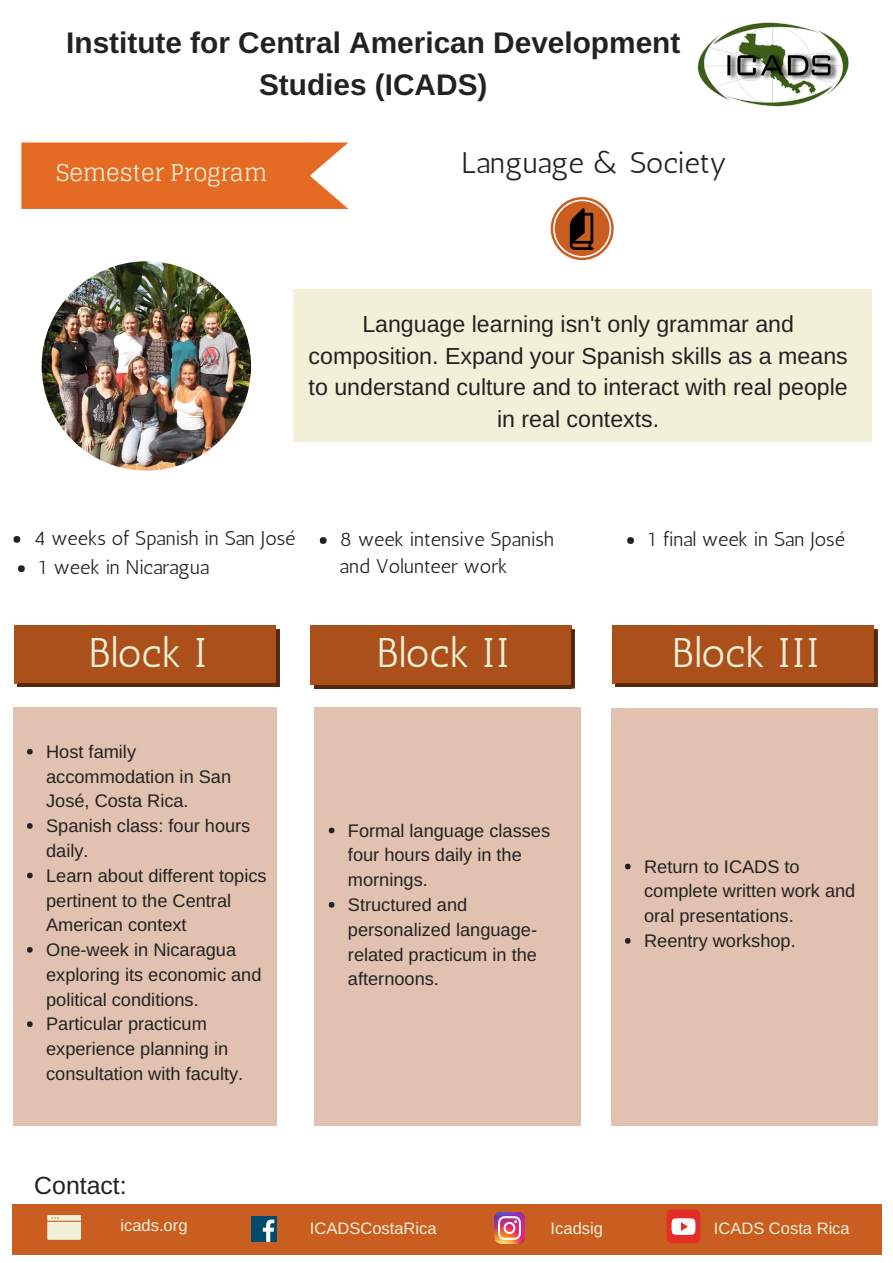
<style>
.page{position:relative;width:893px;height:1263px;background:#fff}
.page>*{position:absolute;margin:0;border:0;box-sizing:border-box;transform-origin:0 0}
.t1{font:41.4px "Antic";color:#f1f1d9}
.t2{font:700 29.85px/41.7px "Arimo";color:#222;text-align:center}
.t3{font:29.85px "Antic";color:#222}
.t4{font:24.9px "Arimo";color:#222}
.t5{font:23.25px/31.5px "Arimo";color:#222;text-align:center}
.t6{font:23.25px "Glegoo";letter-spacing:-.01em;color:#f1f1d9}
.t7{font:19.8px/29.2px "Antic";color:#222}
.t8{font:18.15px/24.8px "Arimo";color:#222}
.t9{font:16.5px "Arimo";color:#f1f1d9}
</style>
<div class="page">
<div style="left:12px;top:1204px;width:870px;height:50px;background:#ca5e20"></div>
<div style="left:293px;top:289px;width:578px;height:152px;background:#f1f1d9"></div>
<div style="left:14px;top:707px;width:263px;height:419px;background:#e1c1af"></div>
<svg style="left:27px;top:749px;width:6px;height:5px"></svg>
<svg style="left:27px;top:823px;width:6px;height:6px"></svg>
<svg style="left:27px;top:873px;width:6px;height:5px"></svg>
<svg style="left:27px;top:947px;width:6px;height:6px"></svg>
<svg style="left:27px;top:1021px;width:6px;height:6px"></svg>
<div style="left:314px;top:707px;width:267px;height:419px;background:#e1c1af"></div>
<svg style="left:329px;top:828px;width:5px;height:5px"></svg>
<svg style="left:329px;top:902px;width:5px;height:6px"></svg>
<div style="left:611px;top:708px;width:267px;height:418px;background:#e1c1af"></div>
<svg style="left:625px;top:864px;width:6px;height:5px"></svg>
<svg style="left:625px;top:938px;width:6px;height:6px"></svg>
<svg style="left:21px;top:142px;width:327px;height:66px;background:#e67432"></svg>
<img style="left:42px;top:261px;width:209px;height:210px;border-radius:50%">
<div style="left:251px;top:1216px;width:26px;height:26px;background:#014b6f"></div>
<svg style="left:263px;top:1219px;width:11px;height:23px"></svg>
<img style="left:494px;top:1213px;width:31px;height:30px">
<div style="left:667px;top:1209px;width:33px;height:34px;background:#e52d27;border-radius:5px"></div>
<svg style="left:671px;top:1218px;width:24px;height:17px"></svg>
<div style="left:17px;top:625px;width:259px;height:59px;background:#ab501b"></div>
<hr style="left:17px;top:684px;width:259px;height:3px;background:#55280d">
<svg style="left:276px;top:629px;width:4px;height:58px"></svg>
<hr style="left:14px;top:625px;width:4px;height:59px;background:#ab501b">
<div style="left:314px;top:625px;width:257px;height:60px;background:#ab501b"></div>
<hr style="left:314px;top:685px;width:257px;height:3px;background:#55280d">
<svg style="left:571px;top:629px;width:4px;height:59px"></svg>
<hr style="left:310px;top:625px;width:4px;height:60px;background:#ab501b">
<div style="left:615px;top:625px;width:259px;height:59px;background:#ab501b"></div>
<hr style="left:615px;top:684px;width:259px;height:3px;background:#55280d">
<svg style="left:874px;top:629px;width:4px;height:58px"></svg>
<hr style="left:612px;top:625px;width:4px;height:59px;background:#ab501b">
<div style="left:14px;top:536px;width:6px;height:7px;background:#222;border-radius:50%"></div>
<div style="left:18px;top:565px;width:7px;height:7px;background:#222;border-radius:50%"></div>
<div style="left:320px;top:537px;width:7px;height:7px;background:#222;border-radius:50%"></div>
<div style="left:627px;top:537px;width:7px;height:7px;background:#222;border-radius:50%"></div>
<svg style="left:47px;top:1215px;width:34px;height:25px"></svg>
<svg style="left:551px;top:197px;width:63px;height:63px"></svg>
<img style="left:697px;top:22px;width:152px;height:85px">
<h2 class="t2" style="left:66px;top:22px;width:616px">Institute for Central American Development<br>Studies (ICADS)</h2>
<p class="t6" style="left:56px;top:158px;width:213px">Semester Program</p>
<h2 class="t3" style="left:461px;top:145px;width:267px">Language &amp; Society</h2>
<p class="t5" style="left:309px;top:308px;width:541px">Language learning isn't only grammar and composition. Expand your Spanish skills as a means to understand culture and to interact with real people in real contexts.</p>
<p class="t7" style="left:34px;top:524px;width:263px">4 weeks of Spanish in San José<br>1 week in Nicaragua</p>
<p class="t7" style="left:340px;top:526px;width:215px;line-height:27px">8 week intensive Spanish and Volunteer work</p>
<p class="t7" style="left:647px;top:525px;width:199px">1 final week in San José</p>
<h1 class="t1" style="left:89px;top:628px;width:121px">Block I</h1>
<h1 class="t1" style="left:377px;top:628px;width:135px">Block II</h1>
<h1 class="t1" style="left:672px;top:628px;width:150px">Block III</h1>
<p class="t8" style="left:46px;top:739px;width:222px">Host family accommodation in San<br>José, Costa Rica.<br>Spanish class: four hours daily.<br>Learn about different topics pertinent to the Central<br>American context<br>One-week in Nicaragua exploring its economic and political conditions.<br>Particular practicum experience planning in consultation with faculty.</p>
<h3 class="t4" style="left:34px;top:1171px;width:94px">Contact:</h3>
<p class="t8" style="left:348px;top:818px;width:204px">Formal language classes four hours daily in the mornings.<br>Structured and personalized language&shy;related practicum in the afternoons.</p>
<p class="t8" style="left:644px;top:854px;width:213px">Return to ICADS to complete written work and oral presentations.<br>Reentry workshop.</p>
<p class="t9" style="left:120px;top:1216px;width:69px">icads.org</p>
<p class="t9" style="left:310px;top:1219px;width:128px">ICADSCostaRica</p>
<p class="t9" style="left:551px;top:1219px;width:54px">Icadsig</p>
<p class="t9" style="left:714px;top:1219px;width:137px">ICADS Costa Rica</p>
</div>
